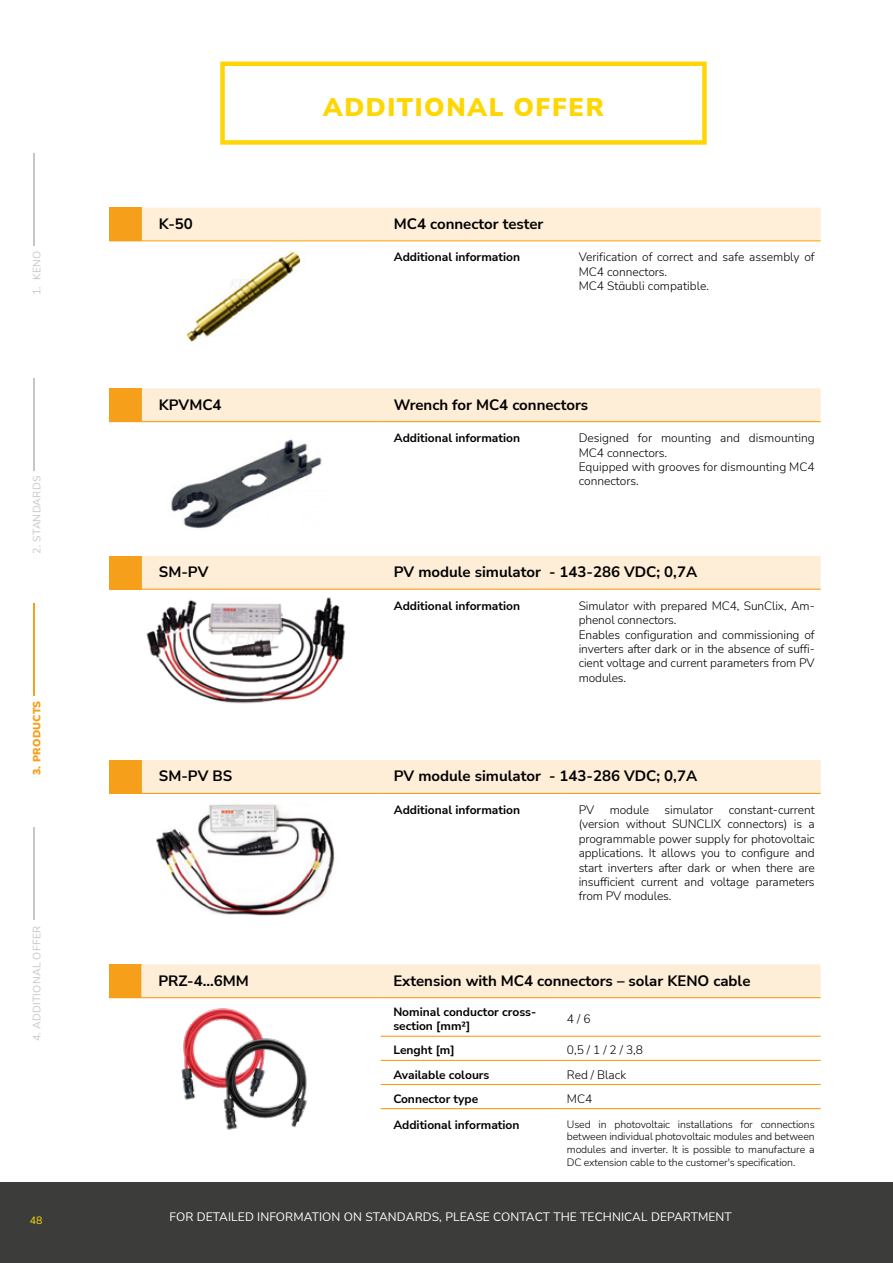
<style>
.page{position:relative;width:893px;height:1263px;background:#fff}
.page>*{position:absolute;margin:0;border:0;box-sizing:border-box;transform-origin:0 0}
.t1{font:900 25.5px "Nunito Sans";letter-spacing:.06em;color:#ffd605}
.t2{font:700 15px "Nunito Sans";color:#000}
.t3{font:300 12px/14.4px "Nunito Sans";letter-spacing:-.01em;color:#000}
.t4{font:700 12px/14.4px "Nunito Sans";color:#000}
.t5{font:12px "Nunito Sans";letter-spacing:.01em;color:#fff}
.t6{font:300 10.5px/12.6px "Nunito Sans";letter-spacing:-.01em;color:#000;text-align:justify}
.t7{font:10.5px "Nunito Sans";letter-spacing:.025em;color:#c6c6c6}
.t8{font:900 10.5px "Nunito Sans";letter-spacing:.025em;color:#f69f1b}
.t9{font:10.5px "Nunito Sans";color:#ffde08}
</style>
<div class="page">
<div style="left:0;top:1182px;width:893px;height:81px;background:#3c3c3b"></div>
<hr style="left:33px;top:828px;width:2px;height:92px;background:#c6c6c6">
<hr style="left:33px;top:603px;width:2px;height:92px;background:#f69f1b">
<hr style="left:33px;top:153px;width:2px;height:92px;background:#c6c6c6">
<hr style="left:33px;top:378px;width:2px;height:92px;background:#c6c6c6">
<div style="left:220px;top:62px;width:487px;height:83px;border:4px solid #ffd605"></div>
<div style="left:109px;top:208px;width:33px;height:33px;background:#f69f1b"></div>
<div style="left:142px;top:208px;width:679px;height:32px;background:#ffefd8"></div>
<hr style="left:142px;top:240px;width:239px;height:1px;background:#f9ad17">
<hr style="left:381px;top:240px;width:185px;height:1px;background:#f9ad17">
<hr style="left:566px;top:240px;width:255px;height:1px;background:#f9ad17">
<img style="left:186px;top:251px;width:115px;height:92px">
<div style="left:109px;top:388px;width:33px;height:34px;background:#f69f1b"></div>
<div style="left:142px;top:388px;width:679px;height:33px;background:#feedd7"></div>
<hr style="left:142px;top:421px;width:239px;height:1px;background:#f69f1b">
<hr style="left:381px;top:421px;width:185px;height:1px;background:#f69f1b">
<hr style="left:566px;top:421px;width:255px;height:1px;background:#f69f1b">
<img style="left:171px;top:439px;width:151px;height:90px">
<div style="left:109px;top:556px;width:33px;height:33px;background:#f69f1b"></div>
<div style="left:142px;top:556px;width:679px;height:33px;background:#feedd7"></div>
<hr style="left:109px;top:589px;width:33px;height:1px;background:#f69f1b">
<hr style="left:142px;top:589px;width:239px;height:1px;background:#f69f1b">
<hr style="left:381px;top:589px;width:185px;height:1px;background:#f69f1b">
<hr style="left:566px;top:589px;width:255px;height:1px;background:#f69f1b">
<img style="left:146px;top:597px;width:199px;height:107px">
<div style="left:109px;top:760px;width:33px;height:33px;background:#f69f1b"></div>
<div style="left:142px;top:760px;width:679px;height:33px;background:#feedd7"></div>
<hr style="left:109px;top:793px;width:33px;height:1px;background:#f69f1b">
<hr style="left:142px;top:793px;width:239px;height:1px;background:#f69f1b">
<hr style="left:381px;top:793px;width:185px;height:1px;background:#f69f1b">
<hr style="left:566px;top:793px;width:255px;height:1px;background:#f69f1b">
<img style="left:156px;top:804px;width:179px;height:111px">
<div style="left:109px;top:964px;width:32px;height:34px;background:#f69f1b"></div>
<div style="left:141px;top:964px;width:680px;height:33px;background:#feedd7"></div>
<hr style="left:141px;top:997px;width:240px;height:1px;background:#f69f1b">
<hr style="left:381px;top:997px;width:173px;height:1px;background:#f69f1b">
<hr style="left:554px;top:997px;width:267px;height:1px;background:#f69f1b">
<hr style="left:381px;top:1036px;width:173px;height:1px;background:#f69f1b">
<hr style="left:554px;top:1036px;width:267px;height:1px;background:#f69f1b">
<hr style="left:381px;top:1060px;width:173px;height:1px;background:#f69f1b">
<hr style="left:554px;top:1060px;width:267px;height:1px;background:#f69f1b">
<hr style="left:381px;top:1084px;width:173px;height:1px;background:#f69f1b">
<hr style="left:554px;top:1084px;width:267px;height:1px;background:#f69f1b">
<hr style="left:381px;top:1108px;width:173px;height:1px;background:#f69f1b">
<hr style="left:554px;top:1108px;width:267px;height:1px;background:#f69f1b">
<img style="left:181px;top:1008px;width:73px;height:92px">
<img style="left:197px;top:1022px;width:110px;height:108px">
<p class="t7" style="left:29px;top:295px;width:46px;rotate:-90deg">1. KENO</p>
<p class="t7" style="left:29px;top:554px;width:80px;rotate:-90deg">2. STANDARDS</p>
<p class="t8" style="left:29px;top:775px;width:76px;rotate:-90deg">3. PRODUCTS</p>
<p class="t7" style="left:29px;top:1041px;width:117px;rotate:-90deg">4. ADDITIONAL OFFER</p>
<p class="t9" style="left:30px;top:1213px;width:14px">48</p>
<h1 class="t1" style="left:323px;top:89px;width:282px">ADDITIONAL OFFER</h1>
<p class="t2" style="left:159px;top:213px;width:35px">K-50</p>
<p class="t2" style="left:394px;top:213px;width:151px">MC4 connector tester</p>
<p class="t4" style="left:394px;top:250px;width:128px">Additional information</p>
<p class="t3" style="left:579px;top:250px;width:237px">Verification of correct and safe assembly of<br>MC4 connectors.<br>MC4 Stäubli compatible.</p>
<p class="t2" style="left:159px;top:394px;width:64px">KPVMC4</p>
<p class="t2" style="left:394px;top:394px;width:196px">Wrench for MC4 connectors</p>
<p class="t4" style="left:394px;top:430px;width:128px">Additional information</p>
<p class="t3" style="left:579px;top:430px;width:237px">Designed for mounting and dismounting<br>MC4 connectors.<br>Equipped with grooves for dismounting MC4 connectors.</p>
<p class="t2" style="left:159px;top:561px;width:51px">SM-PV</p>
<p class="t2" style="left:394px;top:561px;width:305px">PV module simulator - 143-286 VDC; 0,7A</p>
<p class="t4" style="left:394px;top:598px;width:128px">Additional information</p>
<p class="t3" style="left:579px;top:598px;width:237px">Simulator with prepared MC4, SunClix, Am&shy;phenol connectors.<br>Enables configuration and commissioning of inverters after dark or in the absence of suffi&shy;cient voltage and current parameters from PV modules.</p>
<p class="t2" style="left:159px;top:766px;width:75px">SM-PV BS</p>
<p class="t2" style="left:394px;top:766px;width:305px">PV module simulator - 143-286 VDC; 0,7A</p>
<p class="t4" style="left:394px;top:802px;width:128px">Additional information</p>
<p class="t3" style="left:579px;top:802px;width:17px">PV</p>
<p class="t3" style="left:610px;top:802px;width:41px">module</p>
<p class="t3" style="left:665px;top:802px;width:50px">simulator</p>
<p class="t3" style="left:579px;top:802px;width:237px;text-align:justify;text-indent:150px">constant-current (version without SUNCLIX connectors) is a programmable power supply for photovoltaic applications. It allows you to configure and start inverters after dark or when there are insufficient current and voltage parameters from PV modules.</p>
<p class="t2" style="left:158px;top:970px;width:92px">PRZ-4...6MM</p>
<p class="t2" style="left:393px;top:970px;width:359px">Extension with MC4 connectors – solar KENO cable</p>
<p class="t4" style="left:393px;top:1004px;width:144px">Nominal conductor cross&shy;section [mm2]</p>
<p class="t3" style="left:567px;top:1011px;width:25px">4 / 6</p>
<p class="t4" style="left:393px;top:1042px;width:63px">Lenght [m]</p>
<p class="t3" style="left:567px;top:1042px;width:78px">0,5 / 1 / 2 / 3,8</p>
<p class="t4" style="left:393px;top:1067px;width:98px">Available colours</p>
<p class="t3" style="left:567px;top:1067px;width:61px">Red / Black</p>
<p class="t4" style="left:393px;top:1091px;width:86px">Connector type</p>
<p class="t3" style="left:567px;top:1091px;width:27px">MC4</p>
<p class="t4" style="left:393px;top:1117px;width:128px">Additional information</p>
<p class="t6" style="left:567px;top:1117px;width:249px">Used in photovoltaic installations for connections between individual photovoltaic modules and between modules and inverter. It is possible to manufacture a DC extension cable to the customer's specification.</p>
<p class="t5" style="left:170px;top:1208px;width:564px">FOR DETAILED INFORMATION ON STANDARDS, PLEASE CONTACT THE TECHNICAL DEPARTMENT</p>
</div>
